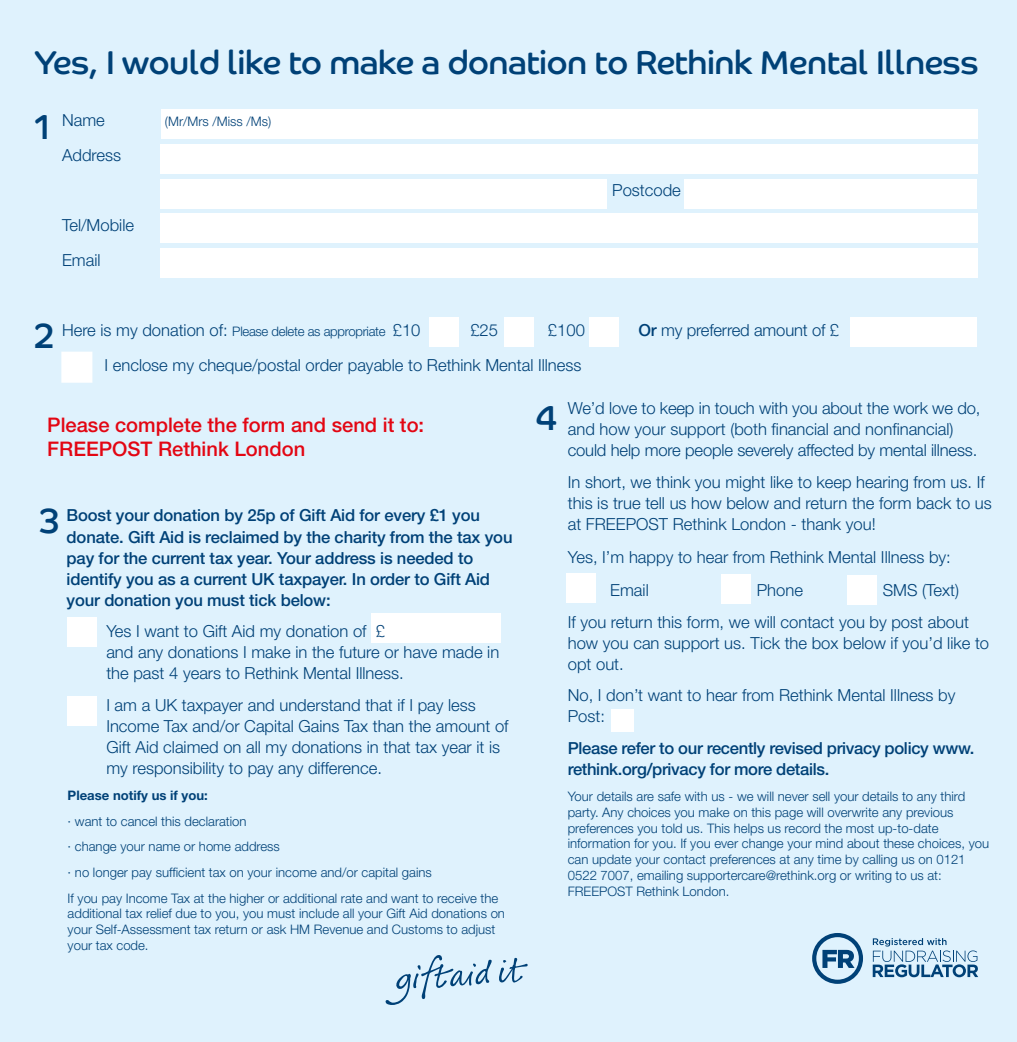
<style>
.page{position:relative;width:1017px;height:1042px;background:#dff2fd}
.page>*{position:absolute;margin:0;border:0;box-sizing:border-box;transform-origin:0 0}
.Header_2_Co-rethink{font:35px "Co Rethink";color:#004177}
.Header_2_Co-rethink-2{font:33.25px "Co Rethink";letter-spacing:-.015em;color:#004177}
.sub{font:500 20.12px/24.5px "Helvetica Neue LT Pro";color:#e30613}
.Body_style{font:300 16.62px/21px "Helvetica Neue LT Pro";color:#004177}
.Body_style-2{font:500 16.62px/21px "Helvetica Neue LT Pro";letter-spacing:-.01em;color:#004177}
.Body_style-3{font:300 13.12px/15.8px "Helvetica Neue LT Pro";color:#004177}
.Body_style-4{font:300 13.12px "Helvetica Neue LT Pro";letter-spacing:-.02em;color:#004177}
.Body_style-5{font:700 13.12px "Helvetica Neue LT Pro";color:#004177}
.s1{font-size:16.62px}
.s2{font-weight:500}
</style>
<div class="page">
<div style="left:371px;top:614px;width:130px;height:29px;background:#fff"></div>
<div style="left:161px;top:109px;width:816px;height:29px;background:#fff"></div>
<div style="left:160px;top:144px;width:817px;height:29px;background:#fff"></div>
<div style="left:160px;top:179px;width:447px;height:29px;background:#fff"></div>
<div style="left:685px;top:179px;width:292px;height:29px;background:#fff"></div>
<div style="left:160px;top:214px;width:817px;height:29px;background:#fff"></div>
<div style="left:160px;top:248px;width:817px;height:30px;background:#fff"></div>
<div style="left:429px;top:318px;width:29px;height:29px;background:#fff"></div>
<div style="left:61px;top:352px;width:31px;height:31px;background:#fff"></div>
<div style="left:566px;top:573px;width:29px;height:29px;background:#fff"></div>
<div style="left:847px;top:575px;width:29px;height:29px;background:#fff"></div>
<div style="left:611px;top:709px;width:22px;height:22px;background:#fff"></div>
<div style="left:721px;top:575px;width:29px;height:29px;background:#fff"></div>
<div style="left:68px;top:617px;width:29px;height:29px;background:#fff"></div>
<div style="left:68px;top:696px;width:29px;height:29px;background:#fff"></div>
<div style="left:850px;top:318px;width:127px;height:29px;background:#fff"></div>
<div style="left:505px;top:317px;width:29px;height:29px;background:#fff"></div>
<div style="left:589px;top:317px;width:29px;height:29px;background:#fff"></div>
<svg style="left:385px;top:955px;width:143px;height:50px"></svg>
<svg style="left:812px;top:933px;width:51px;height:51px"></svg>
<svg style="left:873px;top:938px;width:105px;height:39px"></svg>
<p class="Header_2_Co-rethink-2" style="left:35px;top:43px;width:945px">Yes, I would like to make a donation to Rethink Mental Illness</p>
<p class="Header_2_Co-rethink" style="left:35px;top:105px;width:18px">1</p>
<p class="Body_style" style="left:62px;top:109px;width:44px">Name</p>
<p class="Body_style-3" style="left:165px;top:113px;width:108px">(Mr/Mrs /Miss /Ms)</p>
<p class="Body_style" style="left:62px;top:144px;width:61px">Address</p>
<p class="Body_style" style="left:62px;top:214px;width:74px">Tel/Mobile</p>
<p class="Body_style" style="left:62px;top:249px;width:40px">Email</p>
<p class="Body_style" style="left:612px;top:179px;width:70px">Postcode</p>
<p class="Header_2_Co-rethink" style="left:35px;top:315px;width:21px">2</p>
<p class="Body_style-4" style="left:62px;top:323px;width:360px"><span class="s1">Here is my donation of:</span> Please delete as appropriate <span class="s1">£10</span></p>
<p class="Body_style" style="left:470px;top:319px;width:29px">£25</p>
<p class="Body_style" style="left:548px;top:319px;width:38px">£100</p>
<p class="Body_style" style="left:638px;top:319px;width:202px"><span class="s2">Or</span> my preferred amount of £</p>
<p class="Body_style" style="left:105px;top:354px;width:478px">I enclose my cheque/postal order payable to Rethink Mental Illness</p>
<p class="sub" style="left:47px;top:412px;width:378px">Please complete the form and send it to:<br>FREEPOST Rethink London</p>
<p class="Header_2_Co-rethink" style="left:39px;top:500px;width:22px">3</p>
<p class="Body_style-2" style="left:67px;top:505px;width:447px">Boost your donation by 25p of Gift Aid for every £1 you donate. Gift Aid is reclaimed by the charity from the tax you pay for the current tax year. Your address is needed to identify you as a current UK taxpayer. In order to Gift Aid your donation you must tick below:</p>
<p class="Body_style" style="left:106px;top:620px;width:394px">Yes I want to Gift Aid my donation of £<br>and any donations I make in the future or have made in the past 4 years to Rethink Mental Illness.</p>
<p class="Body_style" style="left:106px;top:694px;width:404px">I am a UK taxpayer and understand that if I pay less Income Tax and/or Capital Gains Tax than the amount of Gift Aid claimed on all my donations in that tax year it is my responsibility to pay any difference.</p>
<p class="Body_style-5" style="left:68px;top:787px;width:142px">Please notify us if you:</p>
<p class="Body_style-3" style="left:68px;top:813px;width:180px">· want to cancel this declaration</p>
<p class="Body_style-3" style="left:68px;top:838px;width:214px">· change your name or home address</p>
<p class="Body_style-3" style="left:68px;top:864px;width:366px">· no longer pay sufficient tax on your income and/or capital gains</p>
<p class="Body_style-3" style="left:68px;top:890px;width:439px">If you pay Income Tax at the higher or additional rate and want to receive the additional tax relief due to you, you must include all your Gift Aid donations on your Self-Assessment tax return or ask HM Revenue and Customs to adjust your tax code.</p>
<p class="Header_2_Co-rethink" style="left:536px;top:396px;width:23px">4</p>
<p class="Body_style" style="left:568px;top:397px;width:414px">We’d love to keep in touch with you about the work we do, and how your support (both financial and nonfinancial) could help more people severely affected by mental illness.</p>
<p class="Body_style" style="left:568px;top:471px;width:426px">In short, we think you might like to keep hearing from us. If this is true tell us how below and return the form back to us at FREEPOST Rethink London - thank you!</p>
<p class="Body_style" style="left:568px;top:546px;width:385px">Yes, I’m happy to hear from Rethink Mental Illness by:</p>
<p class="Body_style" style="left:610px;top:579px;width:40px">Email</p>
<p class="Body_style" style="left:757px;top:579px;width:48px">Phone</p>
<p class="Body_style" style="left:883px;top:579px;width:78px">SMS (Text)</p>
<p class="Body_style" style="left:568px;top:611px;width:423px">If you return this form, we will contact you by post about how you can support us. Tick the box below if you’d like to opt out.</p>
<p class="Body_style" style="left:568px;top:684px;width:389px">No, I don’t want to hear from Rethink Mental Illness by<br>Post:</p>
<p class="Body_style-2" style="left:568px;top:737px;width:408px">Please refer to our recently revised privacy policy www. rethink.org/privacy for more details.</p>
<p class="Body_style-3" style="left:568px;top:788px;width:423px">Your details are safe with us - we will never sell your details to any third party. Any choices you make on this page will overwrite any previous preferences you told us. This helps us record the most up-to-date information for you. If you ever change your mind about these choices, you can update your contact preferences at any time by calling us on 0121<br>0522 7007, emailing supportercare@rethink.org or writing to us at:<br>FREEPOST Rethink London.</p>
</div>
